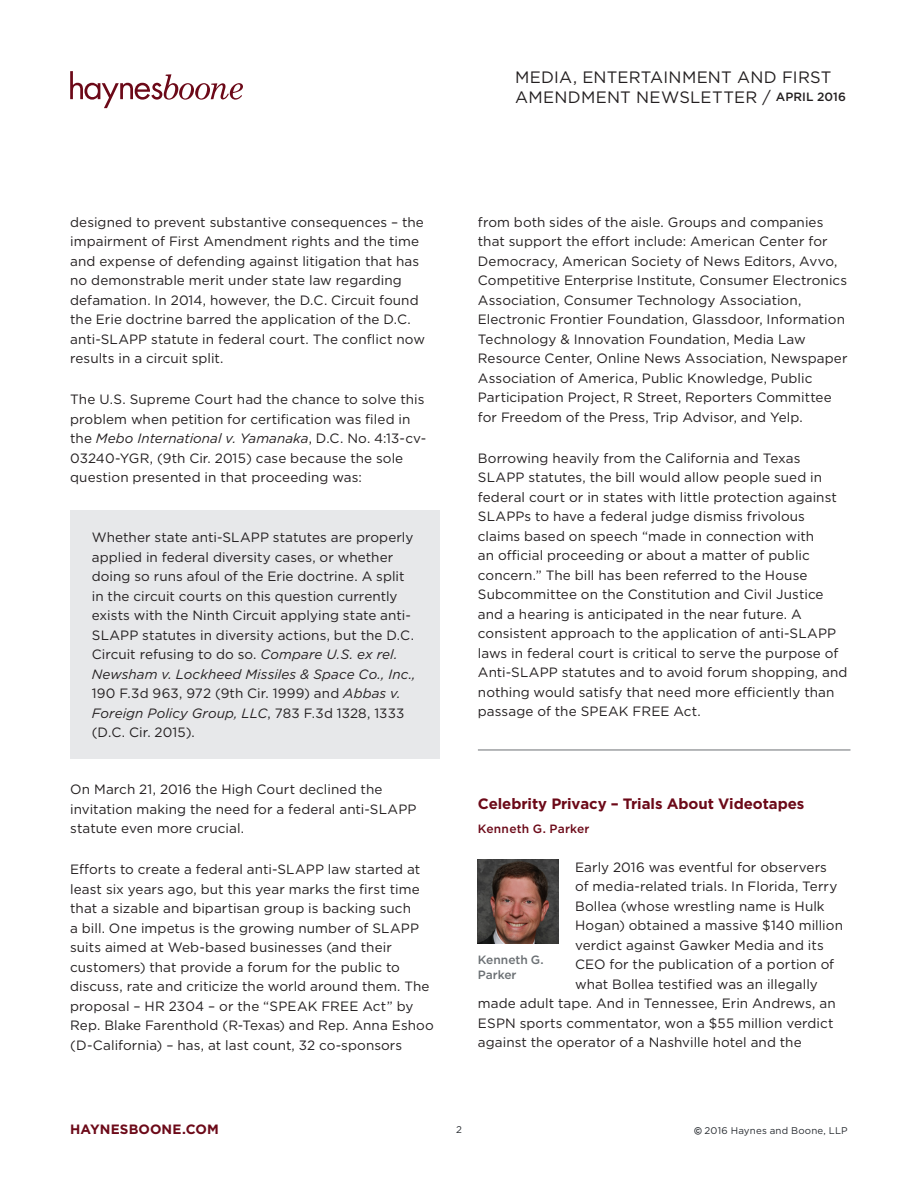
<style>
.page{position:relative;width:918px;height:1188px;background:#fff}
.page>*{position:absolute;margin:0;border:0;box-sizing:border-box;transform-origin:0 0}
.t1{font:16.5px/19.5px "Gotham";letter-spacing:.01em;color:#231f20}
.Headline_11_13pt{font:700 15px "Gotham";letter-spacing:-.005em;color:#6c0918}
.Bodycopy_9_13pt{font:13.5px/19.5px "Gotham";letter-spacing:.005em;color:#231f20}
.t2{font:700 13.5px "Gotham";letter-spacing:.01em;color:#6c0918}
.Red_Writer_8_10pt{font:500 12px "Gotham";letter-spacing:.015em;color:#6c0918}
.Writer_8_10pt{font:500 12px/15px "Gotham";letter-spacing:-.005em;color:#6b7074}
.t3{font:9.75px "Gotham";letter-spacing:.02em;color:#282c31}
.s1{font-style:italic}
.s2{font-weight:500;font-size:12px}
.s3{font-family:"Gill Sans";font-weight:700}
</style>
<div class="page">
<svg style="left:70px;top:71px;width:173px;height:37px"></svg>
<div style="left:70px;top:510px;width:370px;height:249px;background:#e7e8ea"></div>
<hr style="left:478px;top:750px;width:372px;height:1px;background:#6b7074">
<img style="left:478px;top:859px;width:81px;height:85px">
<p class="Bodycopy_9_13pt" style="left:70px;top:212px;width:356px">designed to prevent substantive consequences – the impairment of First Amendment rights and the time and expense of defending against litigation that has no demonstrable merit under state law regarding defamation. In 2014, however, the D.C. Circuit found the Erie doctrine barred the application of the D.C. anti-SLAPP statute in federal court. The conflict now results in a circuit split.</p>
<p class="Bodycopy_9_13pt" style="left:70px;top:390px;width:358px">The U.S. Supreme Court had the chance to solve this problem when petition for certification was filed in the <span class="s1">Mebo International v. Yamanaka</span>, D.C. No. 4:13-cv-03240-YGR, (9th Cir. 2015) case because the sole question presented in that proceeding was:</p>
<p class="Bodycopy_9_13pt" style="left:92px;top:528px;width:325px">Whether state anti-SLAPP statutes are properly applied in federal diversity cases, or whether doing so runs afoul of the Erie doctrine. A split in the circuit courts on this question currently exists with the Ninth Circuit applying state anti-SLAPP statutes in diversity actions, but the D.C.<br>Circuit refusing to do so. <span class="s1">Compare U.S. ex rel.<br>Newsham v. Lockheed Missiles &amp; Space Co., Inc., </span>190 F.3d 963, 972 (9th Cir. 1999) and <span class="s1">Abbas v.<br>Foreign Policy Group, LLC</span>, 783 F.3d 1328, 1333 (D.C. Cir. 2015).</p>
<p class="Bodycopy_9_13pt" style="left:70px;top:779px;width:348px">On March 21, 2016 the High Court declined the invitation making the need for a federal anti-SLAPP statute even more crucial.</p>
<p class="Bodycopy_9_13pt" style="left:70px;top:859px;width:365px">Efforts to create a federal anti-SLAPP law started at least six years ago, but this year marks the first time that a sizable and bipartisan group is backing such<br>a bill. One impetus is the growing number of SLAPP suits aimed at Web-based businesses (and their customers) that provide a forum for the public to discuss, rate and criticize the world around them. The proposal – HR 2304 – or the “SPEAK FREE Act” by Rep. Blake Farenthold (R-Texas) and Rep. Anna Eshoo (D-California) – has, at last count, 32 co-sponsors</p>
<p class="t1" style="left:515px;top:67px;width:332px">MEDIA, ENTERTAINMENT AND FIRST<br>AMENDMENT NEWSLETTER / <span class="s2">APRIL 2016</span></p>
<p class="Bodycopy_9_13pt" style="left:478px;top:212px;width:371px">from both sides of the aisle. Groups and companies that support the effort include: American Center for Democracy, American Society of News Editors, Avvo, Competitive Enterprise Institute, Consumer Electronics Association, Consumer Technology Association, Electronic Frontier Foundation, Glassdoor, Information Technology &amp; Innovation Foundation, Media Law Resource Center, Online News Association, Newspaper Association of America, Public Knowledge, Public Participation Project, R Street, Reporters Committee for Freedom of the Press, Trip Advisor, and Yelp.</p>
<p class="Bodycopy_9_13pt" style="left:478px;top:448px;width:371px">Borrowing heavily from the California and Texas SLAPP statutes, the bill would allow people sued in federal court or in states with little protection against SLAPPs to have a federal judge dismiss frivolous claims based on speech “made in connection with<br>an official proceeding or about a matter of public concern.” The bill has been referred to the House Subcommittee on the Constitution and Civil Justice and a hearing is anticipated in the near future. A consistent approach to the application of anti-SLAPP laws in federal court is critical to serve the purpose of Anti-SLAPP statutes and to avoid forum shopping, and nothing would satisfy that need more efficiently than passage of the SPEAK FREE Act.</p>
<p class="Headline_11_13pt" style="left:478px;top:794px;width:328px">Celebrity Privacy – Trials About Videotapes</p>
<p class="Red_Writer_8_10pt" style="left:478px;top:821px;width:113px">Kenneth G. Parker</p>
<p class="Bodycopy_9_13pt" style="left:575px;top:857px;width:253px">Early 2016 was eventful for observers</p>
<p class="Bodycopy_9_13pt" style="left:575px;top:877px;width:264px">of media-related trials. In Florida, Terry</p>
<p class="Bodycopy_9_13pt" style="left:575px;top:896px;width:251px">Bollea (whose wrestling name is Hulk</p>
<p class="Bodycopy_9_13pt" style="left:575px;top:916px;width:269px">Hogan) obtained a massive $140 million</p>
<p class="Bodycopy_9_13pt" style="left:575px;top:935px;width:250px">verdict against Gawker Media and its</p>
<p class="Bodycopy_9_13pt" style="left:575px;top:955px;width:261px">CEO for the publication of a portion of</p>
<p class="Bodycopy_9_13pt" style="left:575px;top:974px;width:244px">what Bollea testified was an illegally</p>
<p class="Bodycopy_9_13pt" style="left:478px;top:994px;width:359px">made adult tape. And in Tennessee, Erin Andrews, an</p>
<p class="Bodycopy_9_13pt" style="left:478px;top:1013px;width:357px">ESPN sports commentator, won a $55 million verdict</p>
<p class="Bodycopy_9_13pt" style="left:478px;top:1033px;width:325px">against the operator of a Nashville hotel and the</p>
<p class="Writer_8_10pt" style="left:478px;top:952px;width:67px">Kenneth G.<br>Parker</p>
<p class="t2" style="left:70px;top:1120px;width:150px">HAYNESBOONE.COM</p>
<p class="t3" style="left:456px;top:1124px;width:7px">2</p>
<p class="t3" style="left:695px;top:1124px;width:155px"><span class="s3">©</span> 2016 Haynes and Boone, LLP</p>
</div>
